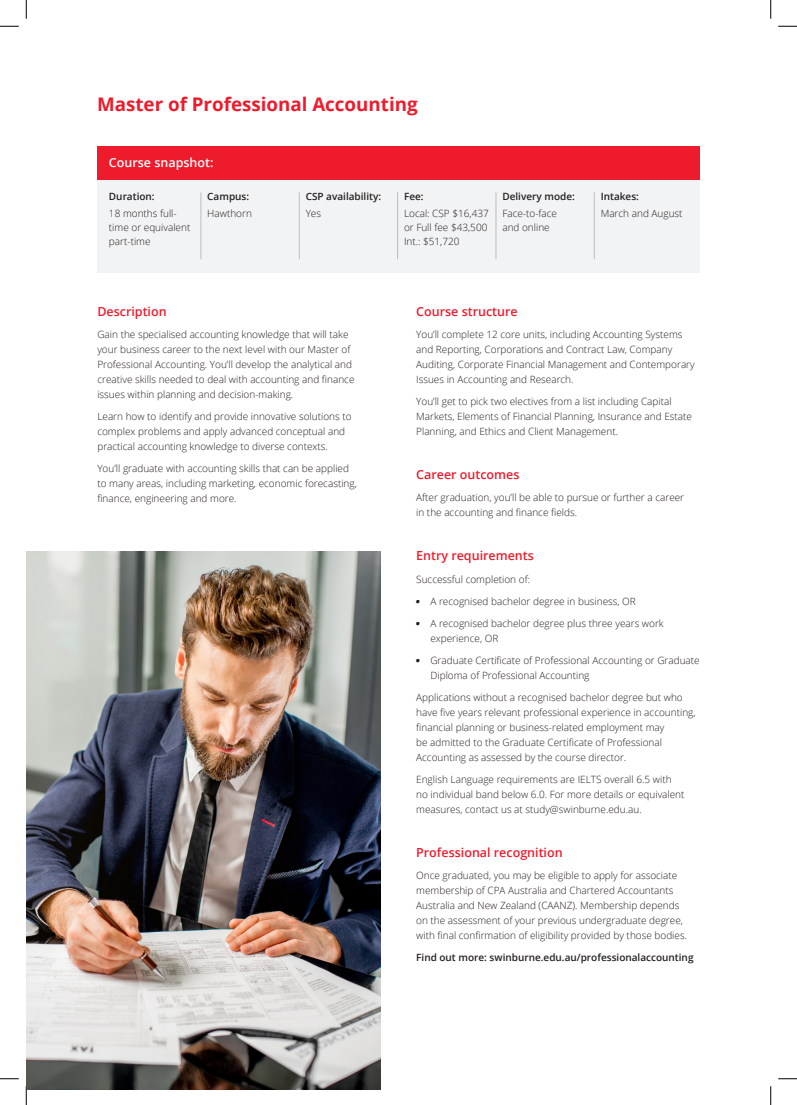
<style>
.page{position:relative;width:797px;height:1105px;background:#fff}
.page>*{position:absolute;margin:0;border:0;box-sizing:border-box;transform-origin:0 0}
.t1{font:700 18.75px "Open Sans";color:#ee1b2c}
.t2{font:600 12.5px "Open Sans";color:#ee1b2c}
.t3{font:600 12.5px "Open Sans";color:#fff}
.t4{font:300 10px/15px "Open Sans";color:#231f20}
.t5{font:600 10px "Open Sans";color:#231f20}
.s1{font-family:"Brush Up";font-weight:400}
</style>
<div class="page">
<div style="left:97px;top:179px;width:602px;height:93px;background:#f2f3f4"></div>
<div style="left:97px;top:146px;width:602px;height:33px;background:#ee1b2c"></div>
<hr style="left:201px;top:192px;width:1px;height:67px;background:#bcbdc0">
<hr style="left:299px;top:192px;width:1px;height:67px;background:#bcbdc0">
<hr style="left:397px;top:192px;width:1px;height:67px;background:#bcbdc0">
<hr style="left:496px;top:192px;width:1px;height:67px;background:#bcbdc0">
<hr style="left:594px;top:192px;width:1px;height:67px;background:#bcbdc0">
<img style="left:26px;top:551px;width:355px;height:538px">
<svg style="left:0;top:25px;width:19px;height:2px"></svg>
<svg style="left:778px;top:25px;width:19px;height:2px"></svg>
<svg style="left:0;top:1078px;width:19px;height:1px"></svg>
<svg style="left:778px;top:1078px;width:19px;height:1px"></svg>
<svg style="left:25px;top:0;width:2px;height:19px"></svg>
<svg style="left:25px;top:1086px;width:2px;height:19px"></svg>
<svg style="left:770px;top:0;width:1px;height:19px"></svg>
<svg style="left:770px;top:1086px;width:1px;height:19px"></svg>
<p class="t1" style="left:97px;top:91px;width:322px">Master of Professional Accounting</p>
<p class="t3" style="left:109px;top:154px;width:106px">Course snapshot:</p>
<p class="t5" style="left:109px;top:190px;width:47px">Duration:</p>
<p class="t4" style="left:109px;top:207px;width:83px;line-height:13.8px">18 months full&shy;time or equivalent part-time</p>
<p class="t5" style="left:207px;top:190px;width:43px">Campus:</p>
<p class="t4" style="left:207px;top:206px;width:46px">Hawthorn</p>
<p class="t5" style="left:306px;top:190px;width:77px">CSP availability:</p>
<p class="t4" style="left:306px;top:206px;width:17px">Yes</p>
<p class="t5" style="left:404px;top:190px;width:21px">Fee:</p>
<p class="t4" style="left:404px;top:207px;width:86px;line-height:13.8px">Local: CSP $16,437 or Full fee $43,500</p>
<p class="t4" style="left:404px;top:233px;width:57px">Int.: $51,720</p>
<p class="t5" style="left:502px;top:190px;width:74px">Delivery mode:</p>
<p class="t4" style="left:502px;top:207px;width:56px;line-height:13.8px">Face-to-face and online</p>
<p class="t5" style="left:600px;top:190px;width:40px">Intakes:</p>
<p class="t4" style="left:600px;top:206px;width:83px">March and August</p>
<p class="t2" style="left:97px;top:303px;width:71px">Description</p>
<p class="t4" style="left:97px;top:326px;width:259px">Gain the specialised accounting knowledge that will take your business career to the next level with our Master of Professional Accounting. You’ll develop the analytical and creative skills needed to deal with accounting and finance issues within planning and decision-making.</p>
<p class="t4" style="left:97px;top:409px;width:256px">Learn how to identify and provide innovative solutions to complex problems and apply advanced conceptual and practical accounting knowledge to diverse contexts.</p>
<p class="t4" style="left:97px;top:461px;width:261px">You’ll graduate with accounting skills that can be applied to many areas, including marketing, economic forecasting, finance, engineering and more.</p>
<p class="t2" style="left:416px;top:303px;width:103px">Course structure</p>
<p class="t4" style="left:416px;top:326px;width:280px">You’ll complete 12 core units, including Accounting Systems and Reporting, Corporations and Contract Law, Company Auditing, Corporate Financial Management and Contemporary Issues in Accounting and Research.</p>
<p class="t4" style="left:416px;top:394px;width:277px">You’ll get to pick two electives from a list including Capital<br>Markets, Elements of Financial Planning, Insurance and Estate<br>Planning, and Ethics and Client Management.</p>
<p class="t2" style="left:416px;top:466px;width:105px">Career outcomes</p>
<p class="t4" style="left:416px;top:490px;width:269px">After graduation, you’ll be able to pursue or further a career in the accounting and finance fields.</p>
<p class="t2" style="left:416px;top:547px;width:119px">Entry requirements</p>
<p class="t4" style="left:416px;top:571px;width:115px">Successful completion of:</p>
<p class="t4" style="left:416px;top:593px;width:221px"><span class="s1">•</span> A recognised bachelor degree in business, OR</p>
<p class="t4" style="left:430px;top:615px;width:235px;text-indent:-14px"><span class="s1">•</span> A recognised bachelor degree plus three years work experience, OR</p>
<p class="t4" style="left:430px;top:652px;width:271px;text-indent:-14px"><span class="s1">•</span> Graduate Certificate of Professional Accounting or Graduate<br>Diploma of Professional Accounting</p>
<p class="t4" style="left:416px;top:689px;width:281px">Applications without a recognised bachelor degree but who have five years relevant professional experience in accounting, financial planning or business-related employment may<br>be admitted to the Graduate Certificate of Professional Accounting as assessed by the course director.</p>
<p class="t4" style="left:416px;top:771px;width:270px">English Language requirements are IELTS overall 6.5 with no individual band below 6.0. For more details or equivalent measures, contact us at study@swinburne.edu.au.</p>
<p class="t2" style="left:416px;top:844px;width:148px">Professional recognition</p>
<p class="t4" style="left:416px;top:868px;width:272px">Once graduated, you may be eligible to apply for associate membership of CPA Australia and Chartered Accountants Australia and New Zealand (CAANZ). Membership depends on the assessment of your previous undergraduate degree, with final confirmation of eligibility provided by those bodies.</p>
<p class="t5" style="left:416px;top:951px;width:279px">Find out more: swinburne.edu.au/professionalaccounting</p>
</div>
